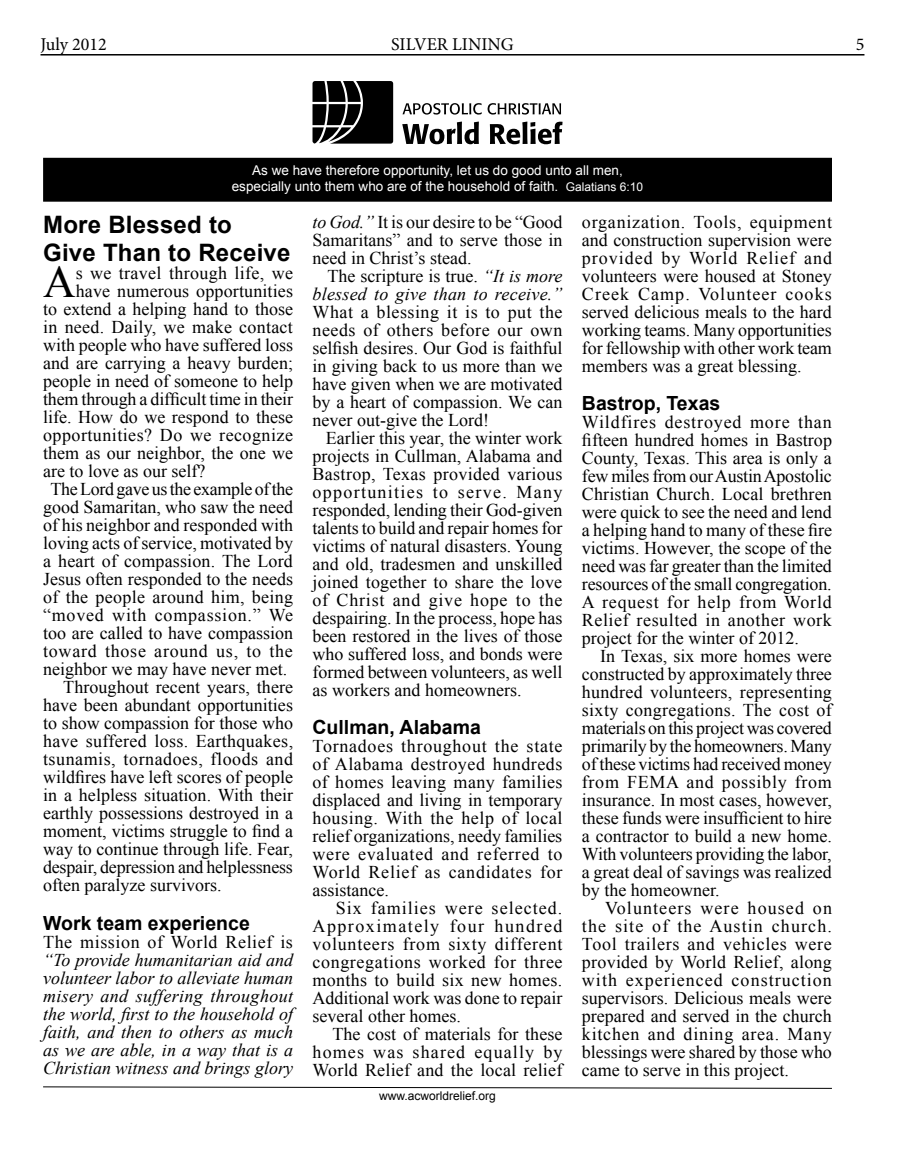
<style>
.page{position:relative;width:905px;height:1175px;background:#fff}
.page>*{position:absolute;margin:0;border:0;box-sizing:border-box;transform-origin:0 0}
.t1{font:45.15px "Times New Roman";color:#000}
.t2{font:700 24px/28.5px "Arial";letter-spacing:.01em;color:#000}
.t3{font:700 19.5px "Arial";color:#000}
.t4{font:18px/18px "Times New Roman";color:#000;text-align:justify}
.t5{font:italic 18px/18px "Times New Roman";color:#000;text-align:justify}
.t6{font:18px "Times New Roman";letter-spacing:.03em;color:#000}
.t7{font:18px "Times New Roman";letter-spacing:.02em;color:#000}
.t8{font:18px "Times New Roman";letter-spacing:.04em;color:#000}
.t9{font:18px "Times New Roman";letter-spacing:-.02em;color:#000}
.t10{font:18px "Times New Roman";letter-spacing:.025em;color:#000}
.t11{font:18px "Minion Pro";color:#000}
.t12{font:13.5px/16.2px "Arial";color:#fff;text-align:center}
.t13{font:12px "Arial";color:#000}
.s1{font-size:12px}
.s2{font-style:italic}
.s3{font-style:normal}
</style>
<div class="page">
<hr style="left:40px;top:54px;width:824px;height:2px;background:#000">
<div style="left:44px;top:158px;width:787px;height:43px;background:#000"></div>
<div style="left:43px;top:158px;width:788px;height:44px;border:2px solid #000"></div>
<svg style="left:402px;top:103px;width:79px;height:12px"></svg>
<svg style="left:487px;top:103px;width:74px;height:12px"></svg>
<svg style="left:402px;top:122px;width:77px;height:22px"></svg>
<svg style="left:490px;top:122px;width:72px;height:22px"></svg>
<svg style="left:312px;top:81px;width:81px;height:63px;background:#252525"></svg>
<svg style="left:43px;top:1086px;width:789px;height:2px"></svg>
<p class="t11" style="left:41px;top:32px;width:68px">July 2012</p>
<p class="t11" style="left:391px;top:33px;width:124px">SILVER LINING</p>
<p class="t11" style="left:855px;top:33px;width:10px">5</p>
<p class="t12" style="left:232px;top:162px;width:413px">As we have therefore opportunity, let us do good unto all men, especially unto them who are of the household of faith. <span class="s1">Galatians</span> <span class="s1">6:10</span></p>
<h2 class="t2" style="left:43px;top:211px;width:249px">More Blessed to<br>Give Than to Receive</h2>
<h1 class="t1" style="left:43px;top:252px;width:34px">A</h1>
<p class="t7" style="left:76px;top:261px;width:219px">s we travel through life, we</p>
<p class="t4" style="left:76px;top:282px;width:219px">have numerous opportunities</p>
<p class="t4" style="left:43px;top:300px;width:251px">to extend a helping hand to those</p>
<p class="t4" style="left:43px;top:318px;width:251px">in need. Daily, we make contact</p>
<p class="t4" style="left:43px;top:336px;width:251px">with people who have suffered loss</p>
<p class="t4" style="left:43px;top:354px;width:251px">and are carrying a heavy burden;</p>
<p class="t4" style="left:43px;top:372px;width:251px">people in need of someone to help</p>
<p class="t4" style="left:43px;top:390px;width:251px">them through a difficult time in their</p>
<p class="t4" style="left:43px;top:408px;width:251px">life. How do we respond to these</p>
<p class="t10" style="left:43px;top:423px;width:251px">opportunities? Do we recognize</p>
<p class="t4" style="left:43px;top:444px;width:251px">them as our neighbor, the one we</p>
<p class="t4" style="left:43px;top:462px;width:164px">are to love as our self?</p>
<p class="t9" style="left:51px;top:477px;width:244px">The Lord gave us the example of the</p>
<p class="t4" style="left:43px;top:498px;width:251px">good Samaritan, who saw the need</p>
<p class="t4" style="left:43px;top:516px;width:251px">of his neighbor and responded with</p>
<p class="t4" style="left:43px;top:534px;width:251px">loving acts of service, motivated by</p>
<p class="t4" style="left:43px;top:552px;width:251px">a heart of compassion. The Lord</p>
<p class="t4" style="left:43px;top:570px;width:251px">Jesus often responded to the needs</p>
<p class="t4" style="left:43px;top:588px;width:251px">of the people around him, being</p>
<p class="t8" style="left:43px;top:603px;width:251px">“moved with compassion.” We</p>
<p class="t4" style="left:43px;top:624px;width:251px">too are called to have compassion</p>
<p class="t8" style="left:43px;top:639px;width:251px">toward those around us, to the</p>
<p class="t4" style="left:43px;top:660px;width:245px">neighbor we may have never met.</p>
<p class="t4" style="left:63px;top:678px;width:231px">Throughout recent years, there</p>
<p class="t4" style="left:43px;top:696px;width:251px">have been abundant opportunities</p>
<p class="t4" style="left:43px;top:714px;width:251px">to show compassion for those who</p>
<p class="t7" style="left:43px;top:729px;width:251px">have suffered loss. Earthquakes,</p>
<p class="t6" style="left:43px;top:747px;width:251px">tsunamis, tornadoes, floods and</p>
<p class="t4" style="left:43px;top:768px;width:251px">wildfires have left scores of people</p>
<p class="t4" style="left:43px;top:786px;width:252px">in a helpless situation. With their</p>
<p class="t4" style="left:43px;top:804px;width:251px">earthly possessions destroyed in a</p>
<p class="t4" style="left:43px;top:822px;width:251px">moment, victims struggle to find a</p>
<p class="t4" style="left:43px;top:840px;width:251px">way to continue through life. Fear,</p>
<p class="t4" style="left:43px;top:858px;width:251px">despair, depression and helplessness</p>
<p class="t4" style="left:43px;top:876px;width:180px">often paralyze survivors.</p>
<p class="t3" style="left:43px;top:909px;width:208px">Work team experience</p>
<p class="t6" style="left:43px;top:929px;width:251px">The mission of World Relief is</p>
<p class="t5" style="left:43px;top:950px;width:251px">“To provide humanitarian aid and volunteer labor to alleviate human misery and suffering throughout the world, first to the household of faith, and then to others as much as we are able, in a way that is a Christian witness and brings glory</p>
<p class="t4" style="left:312px;top:212px;width:251px"><span class="s2">to God.”</span> It is our desire to be “Good Samaritans” and to serve those in need in Christ’s stead.</p>
<p class="t5" style="left:312px;top:266px;width:251px;text-align:right"><span class="s3">The scripture is true.</span> “It is more blessed to give than to receive.”</p>
<p class="t4" style="left:312px;top:302px;width:251px">What a blessing it is to put the needs of others before our own selfish desires. Our God is faithful in giving back to us more than we have given when we are motivated by a heart of compassion. We can never out-give the Lord!</p>
<p class="t4" style="left:312px;top:428px;width:251px;text-indent:13px">Earlier this year, the winter work projects in Cullman, Alabama and Bastrop, Texas provided various opportunities to serve. Many responded, lending their God-given talents to build and repair homes for victims of natural disasters. Young and old, tradesmen and unskilled joined together to share the love of Christ and give hope to the despairing. In the process, hope has been restored in the lives of those who suffered loss, and bonds were formed between volunteers, as well as workers and homeowners.</p>
<p class="t3" style="left:312px;top:714px;width:170px">Cullman, Alabama</p>
<p class="t4" style="left:312px;top:737px;width:251px">Tornadoes throughout the state of Alabama destroyed hundreds of homes leaving many families displaced and living in temporary housing. With the help of local relief organizations, needy families were evaluated and referred to World Relief as candidates for assistance.</p>
<p class="t4" style="left:312px;top:899px;width:251px;text-indent:23px">Six families were selected.<br>Approximately four hundred volunteers from sixty different congregations worked for three months to build six new homes.<br>Additional work was done to repair several other homes.</p>
<p class="t4" style="left:312px;top:1025px;width:251px;text-indent:20px">The cost of materials for these homes was shared equally by World Relief and the local relief</p>
<p class="t13" style="left:379px;top:1087px;width:118px">www.acworldrelief.org</p>
<p class="t4" style="left:582px;top:212px;width:251px">organization. Tools, equipment and construction supervision were provided by World Relief and volunteers were housed at Stoney Creek Camp. Volunteer cooks served delicious meals to the hard working teams. Many opportunities for fellowship with other work team members was a great blessing.</p>
<p class="t3" style="left:582px;top:390px;width:140px">Bastrop, Texas</p>
<p class="t4" style="left:582px;top:413px;width:251px">Wildfires destroyed more than fifteen hundred homes in Bastrop County, Texas. This area is only a few miles from our Austin Apostolic Christian Church. Local brethren were quick to see the need and lend a helping hand to many of these fire victims. However, the scope of the need was far greater than the limited resources of the small congregation.<br>A request for help from World Relief resulted in another work project for the winter of 2012.</p>
<p class="t4" style="left:582px;top:647px;width:251px;text-indent:18px">In Texas, six more homes were constructed by approximately three hundred volunteers, representing sixty congregations. The cost of materials on this project was covered primarily by the homeowners. Many of these victims had received money from FEMA and possibly from insurance. In most cases, however, these funds were insufficient to hire a contractor to build a new home.<br>With volunteers providing the labor, a great deal of savings was realized by the homeowner.</p>
<p class="t4" style="left:582px;top:899px;width:251px;text-indent:23px">Volunteers were housed on the site of the Austin church.<br>Tool trailers and vehicles were provided by World Relief, along with experienced construction supervisors. Delicious meals were prepared and served in the church kitchen and dining area. Many blessings were shared by those who came to serve in this project.</p>
</div>
